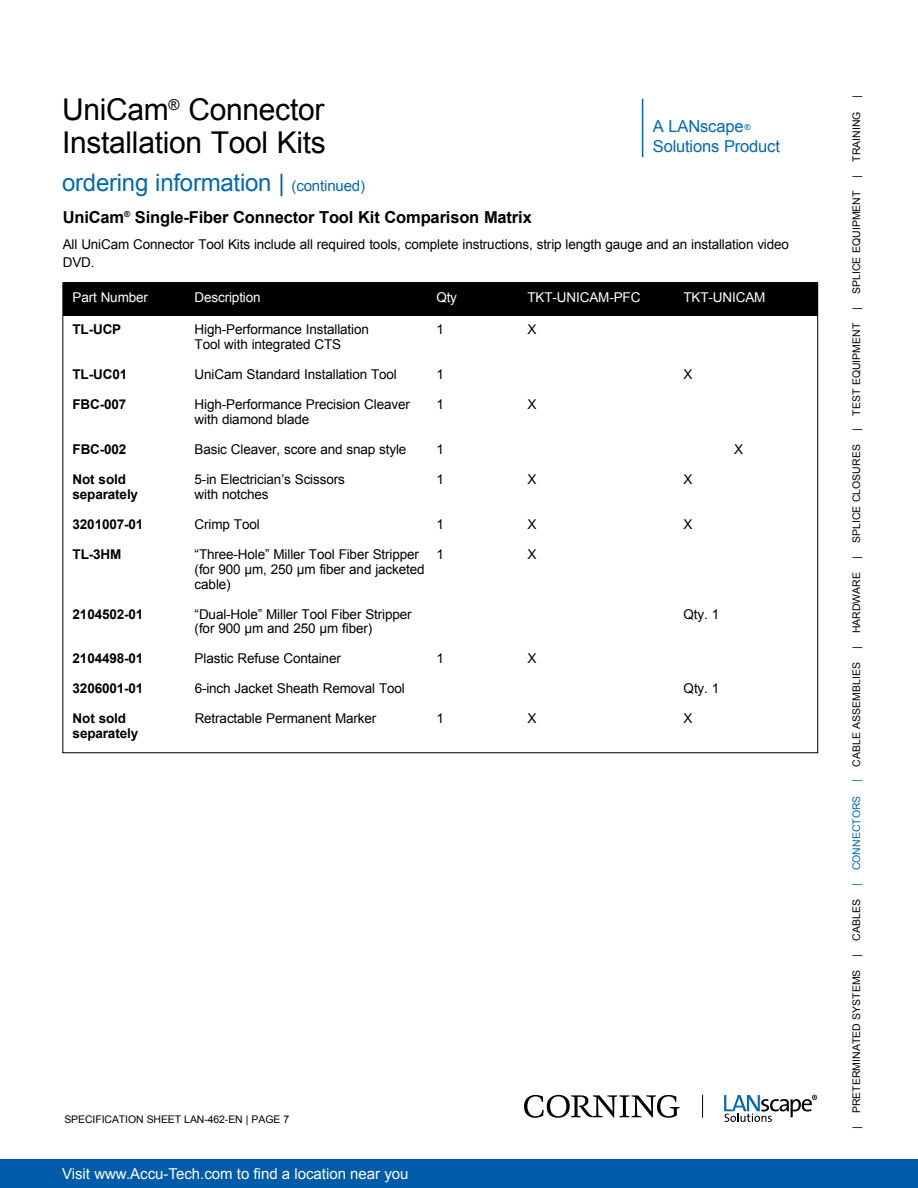
<style>
.page{position:relative;width:918px;height:1188px;background:#fff}
.page>*{position:absolute;margin:0;border:0;box-sizing:border-box;transform-origin:0 0}
.t1{font:30px/33px "Arial";letter-spacing:-.01em;color:#000}
.t2{font:24px "Arial";letter-spacing:-.01em;color:#0168b3}
.t3{font:700 16.5px "Arial";letter-spacing:-.01em;color:#000}
.t4{font:16.5px/19.5px "Arial";letter-spacing:-.01em;color:#0168b3}
.t5{font:15px "Arial";color:#fff}
.t6{font:13.5px/15px "Arial";letter-spacing:-.01em;color:#000}
.t7{font:700 13.5px "Arial";letter-spacing:-.01em;color:#000}
.t8{font:13.5px "Arial";letter-spacing:-.01em;color:#fff}
.t9{font:10.5px "Arial";letter-spacing:.005em;color:#000}
.s1{font-size:15px}
.s2{color:#0168b3}
</style>
<div class="page">
<svg style="left:524px;top:1095px;width:156px;height:23px"></svg>
<svg style="left:724px;top:1095px;width:93px;height:27px"></svg>
<svg style="left:702px;top:1095px;width:1px;height:23px"></svg>
<hr style="left:642px;top:99px;width:1px;height:58px;background:#0168b3">
<div style="left:63px;top:282px;width:755px;height:34px;background:#000"></div>
<div style="left:0;top:1160px;width:918px;height:28px;background:#005ba8"></div>
<p class="t1" style="left:62px;top:94px;width:265px">UniCam<sup>®</sup> Connector<br>Installation Tool Kits</p>
<p class="t2" style="left:62px;top:167px;width:305px">ordering information | <span class="s1">(continued)</span></p>
<p class="t4" style="left:653px;top:117px;width:129px">A LANscape<sup>®<br></sup>Solutions Product</p>
<p class="t3" style="left:63px;top:206px;width:471px">UniCam<sup>®</sup> Single-Fiber Connector Tool Kit Comparison Matrix</p>
<p class="t6" style="left:63px;top:236px;width:728px;line-height:17.7px">All UniCam Connector Tool Kits include all required tools, complete instructions, strip length gauge and an installation video<br>DVD.</p>
<p class="t8" style="left:73px;top:289px;width:77px">Part Number</p>
<p class="t8" style="left:195px;top:289px;width:68px">Description</p>
<p class="t8" style="left:436px;top:289px;width:22px">Qty</p>
<p class="t8" style="left:527px;top:289px;width:114px">TKT-UNICAM-PFC</p>
<p class="t8" style="left:684px;top:289px;width:84px">TKT-UNICAM</p>
<p class="t7" style="left:73px;top:320px;width:50px">TL-UCP</p>
<p class="t6" style="left:195px;top:321px;width:176px">High-Performance Installation</p>
<p class="t6" style="left:436px;top:321px;width:9px">1</p>
<p class="t6" style="left:528px;top:321px;width:11px">X</p>
<p class="t6" style="left:195px;top:336px;width:148px">Tool with integrated CTS</p>
<p class="t7" style="left:73px;top:365px;width:56px">TL-UC01</p>
<p class="t6" style="left:195px;top:366px;width:204px">UniCam Standard Installation Tool</p>
<p class="t6" style="left:436px;top:366px;width:9px">1</p>
<p class="t6" style="left:684px;top:366px;width:11px">X</p>
<p class="t7" style="left:73px;top:395px;width:55px">FBC-007</p>
<p class="t6" style="left:195px;top:396px;width:217px">High-Performance Precision Cleaver</p>
<p class="t6" style="left:436px;top:396px;width:9px">1</p>
<p class="t6" style="left:528px;top:396px;width:11px">X</p>
<p class="t6" style="left:195px;top:411px;width:116px">with diamond blade</p>
<p class="t7" style="left:73px;top:440px;width:55px">FBC-002</p>
<p class="t6" style="left:195px;top:441px;width:213px">Basic Cleaver, score and snap style</p>
<p class="t6" style="left:436px;top:441px;width:9px">1</p>
<p class="t6" style="left:734px;top:441px;width:11px">X</p>
<p class="t7" style="left:73px;top:470px;width:55px">Not sold</p>
<p class="t6" style="left:195px;top:471px;width:152px">5-in Electrician’s Scissors</p>
<p class="t6" style="left:436px;top:471px;width:9px">1</p>
<p class="t6" style="left:528px;top:471px;width:11px">X</p>
<p class="t6" style="left:684px;top:471px;width:11px">X</p>
<p class="t7" style="left:73px;top:485px;width:67px">separately</p>
<p class="t6" style="left:195px;top:486px;width:75px">with notches</p>
<p class="t7" style="left:73px;top:515px;width:72px">3201007-01</p>
<p class="t6" style="left:195px;top:516px;width:67px">Crimp Tool</p>
<p class="t6" style="left:436px;top:516px;width:9px">1</p>
<p class="t6" style="left:528px;top:516px;width:11px">X</p>
<p class="t6" style="left:684px;top:516px;width:11px">X</p>
<p class="t7" style="left:73px;top:545px;width:50px">TL-3HM</p>
<p class="t6" style="left:195px;top:546px;width:226px">“Three-Hole” Miller Tool Fiber Stripper</p>
<p class="t6" style="left:436px;top:546px;width:9px">1</p>
<p class="t6" style="left:528px;top:546px;width:11px">X</p>
<p class="t6" style="left:195px;top:561px;width:232px">(for 900 µm, 250 µm fiber and jacketed cable)</p>
<p class="t7" style="left:73px;top:605px;width:72px">2104502-01</p>
<p class="t6" style="left:195px;top:606px;width:219px">“Dual-Hole” Miller Tool Fiber Stripper</p>
<p class="t6" style="left:684px;top:606px;width:37px">Qty. 1</p>
<p class="t6" style="left:195px;top:621px;width:179px">(for 900 µm and 250 µm fiber)</p>
<p class="t7" style="left:73px;top:650px;width:72px">2104498-01</p>
<p class="t6" style="left:195px;top:651px;width:148px">Plastic Refuse Container</p>
<p class="t6" style="left:436px;top:651px;width:9px">1</p>
<p class="t6" style="left:528px;top:651px;width:11px">X</p>
<p class="t7" style="left:73px;top:680px;width:72px">3206001-01</p>
<p class="t6" style="left:195px;top:681px;width:212px">6-inch Jacket Sheath Removal Tool</p>
<p class="t6" style="left:684px;top:681px;width:37px">Qty. 1</p>
<p class="t7" style="left:73px;top:710px;width:55px">Not sold</p>
<p class="t6" style="left:195px;top:711px;width:183px">Retractable Permanent Marker</p>
<p class="t6" style="left:436px;top:711px;width:9px">1</p>
<p class="t6" style="left:528px;top:711px;width:11px">X</p>
<p class="t6" style="left:684px;top:711px;width:11px">X</p>
<p class="t7" style="left:73px;top:725px;width:67px">separately</p>
<p class="t9" style="left:64px;top:1112px;width:226px">SPECIFICATION SHEET LAN-462-EN | PAGE 7</p>
<p class="t5" style="left:62px;top:1165px;width:348px">Visit www.Accu-Tech.com to find a location near you</p>
<p class="t9" style="left:850px;top:1129px;width:1035px;rotate:-90deg">| PRETERMINATED SYSTEMS | CABLES <span class="s2">| CONNECTORS |</span> CABLE ASSEMBLIES | HARDWARE | SPLICE CLOSURES | TEST EQUIPMENT | SPLICE EQUIPMENT | TRAINING |</p>
</div>
